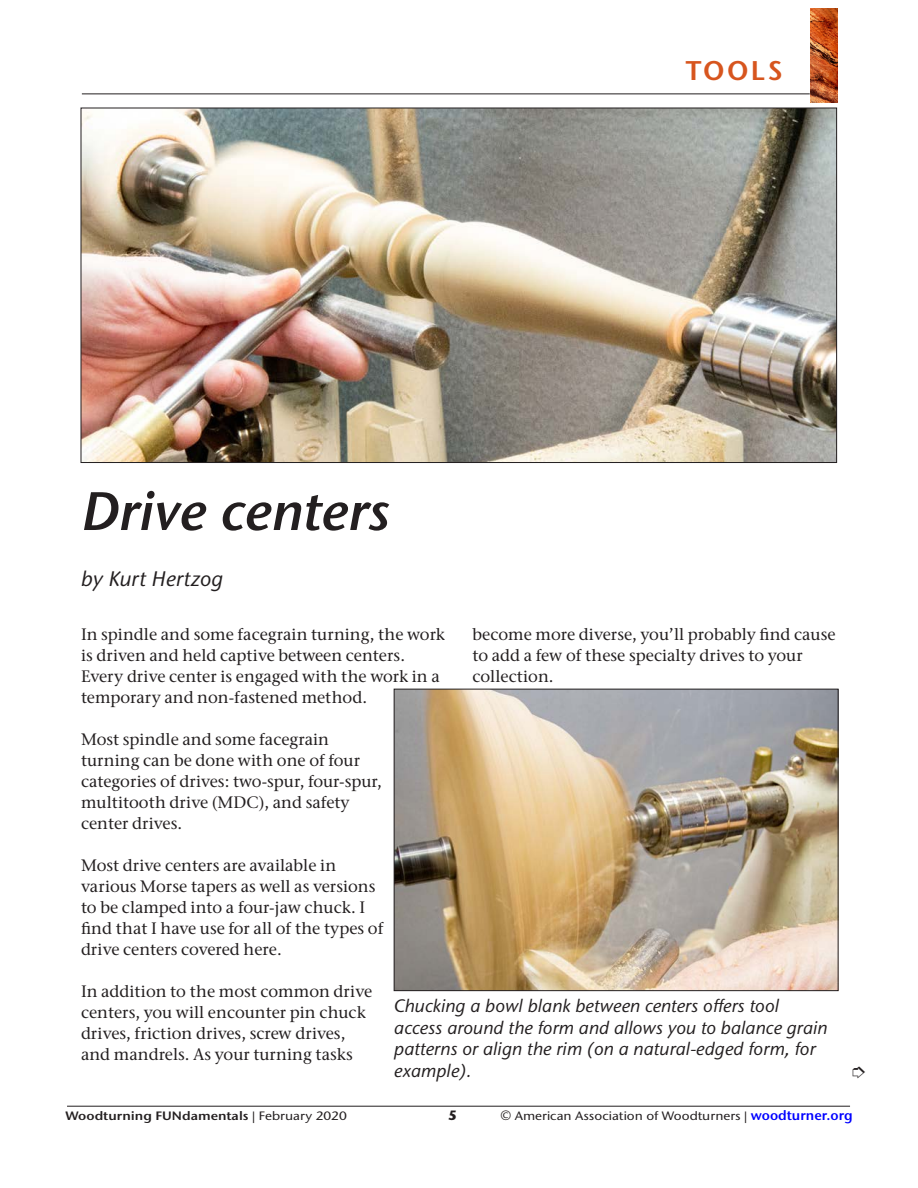
<style>
.page{position:relative;width:918px;height:1188px;background:#fff}
.page>*{position:absolute;margin:0;border:0;box-sizing:border-box;transform-origin:0 0}
.t1{font:italic 600 54px "Stone Sans ITC Pro";color:#231f20}
.t2{font:600 27px "Stone Sans ITC Pro";letter-spacing:.09em;color:#d7551e}
.t3{font:italic 500 21px "Stone Sans ITC Pro";color:#231f20}
.t4{font:italic 500 18px/21.6px "Stone Sans ITC Pro";color:#231f20}
.wf_body_11_pt{font:500 16.5px/21px "Stone Serif ITC Pro";color:#231f20}
.t5{font:700 13.5px "Stone Sans ITC Pro";color:#231f20}
.t6{font:500 12.15px "Stone Sans ITC Pro";color:#231f20;scale:1.11 1}
.t7{font:600 12.15px "Stone Sans ITC Pro";color:#231f20;scale:1.11 1}
.s1{font-weight:500}
.s2{font-size:13.5px}
.s3{font-weight:600;font-size:13.5px;color:#00f}
</style>
<div class="page">
<img style="left:811px;top:9px;width:27px;height:93px">
<hr style="left:67px;top:1106px;width:783px;height:1px;background:#231f20">
<hr style="left:82px;top:94px;width:728px;height:1px;background:#231f20">
<img style="left:83px;top:110px;width:752px;height:351px">
<img style="left:396px;top:691px;width:440px;height:298px">
<div style="left:394px;top:689px;width:444px;height:302px;border:1px solid #231f20"></div>
<h1 class="t1" style="left:81px;top:478px;width:311px">Drive centers</h1>
<p class="t3" style="left:81px;top:565px;width:144px">by Kurt Hertzog</p>
<h2 class="t2" style="left:686px;top:53px;width:98px">TOOLS</h2>
<p class="wf_body_11_pt" style="left:472px;top:624px;width:365px">become more diverse, you’ll probably find cause to add a few of these specialty drives to your collection.</p>
<p class="wf_body_11_pt" style="left:81px;top:624px;width:365px">In spindle and some facegrain turning, the work is driven and held captive between centers.<br>Every drive center is engaged with the work in a temporary and non-fastened method.</p>
<p class="wf_body_11_pt" style="left:81px;top:729px;width:302px">Most spindle and some facegrain turning can be done with one of four categories of drives: two-spur, four-spur, multitooth drive (MDC), and safety center drives.</p>
<p class="wf_body_11_pt" style="left:81px;top:855px;width:304px">Most drive centers are available in various Morse tapers as well as versions to be clamped into a four-jaw chuck. I find that I have use for all of the types of drive centers covered here.</p>
<p class="wf_body_11_pt" style="left:81px;top:981px;width:293px">In addition to the most common drive centers, you will encounter pin chuck drives, friction drives, screw drives, and mandrels. As your turning tasks</p>
<p class="t4" style="left:394px;top:995px;width:435px">Chucking a bowl blank between centers offers tool access around the form and allows you to balance grain patterns or align the rim (on a natural-edged form, for example).</p>
<p class="t7" style="left:66px;top:1108px;width:255px">Woodturning FUNdamentals <span class="s1">| February 2020</span></p>
<p class="t5" style="left:448px;top:1107px;width:11px">5</p>
<p class="t6" style="left:500px;top:1109px;width:319px"><span class="s2">©</span> American Association of Woodturners | <span class="s3">woodturner.org</span></p>
</div>
